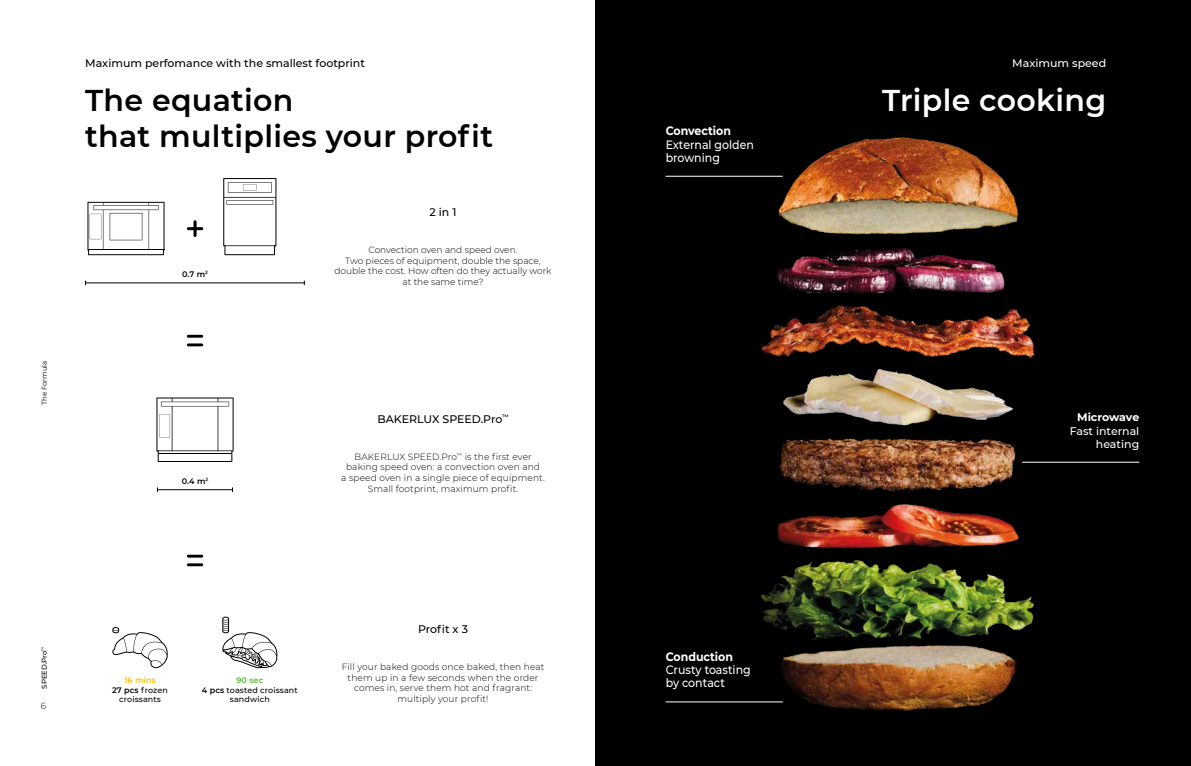
<style>
.page{position:relative;width:1191px;height:766px;background:#fff}
.page>*{position:absolute;margin:0;border:0;box-sizing:border-box;transform-origin:0 0}
.t1{font:600 30px/36px "Montserrat";letter-spacing:.01em;color:#000}
.t2{font:600 30px "Montserrat";letter-spacing:.01em;color:#fff}
.t3{font:500 12.1px/13.2px "Montserrat";color:#fff;scale:.91 1}
.t4{font:700 12.1px "Montserrat";color:#fff;scale:.91 1}
.t5{font:500 11px "Montserrat";color:#000}
.t6{font:500 11px/13.2px "Montserrat";color:#fff;text-align:right}
.t7{font:700 11px "Montserrat";letter-spacing:-.01em;color:#fff}
.t8{font:300 9px/10.8px "Montserrat";letter-spacing:.015em;color:#000;text-align:center}
.t9{font:500 8px/9.6px "Montserrat";letter-spacing:.015em;color:#000;text-align:center}
.t10{font:600 8px "Montserrat";color:#000}
.t11{font:500 7px "Montserrat";letter-spacing:-.005em;color:#000}
.t12{font:7px "Montserrat";color:#000}
.s1{font-weight:600;color:#fcc002}
.s2{font-weight:600}
.s3{font-weight:600;color:#5eb135}
</style>
<div class="page">
<div style="left:595px;top:0;width:596px;height:765px;background:#000"></div>
<img style="left:665px;top:137px;width:475px;height:574px">
<svg style="left:187px;top:220px;width:16px;height:17px"></svg>
<svg style="left:187px;top:335px;width:16px;height:2px"></svg>
<hr style="left:187px;top:343px;width:16px;height:3px;background:#000">
<hr style="left:187px;top:554px;width:16px;height:3px;background:#000">
<hr style="left:187px;top:563px;width:16px;height:3px;background:#000">
<hr style="left:86px;top:282px;width:218px;height:1px;background:#000">
<hr style="left:157px;top:489px;width:75px;height:1px;background:#000">
<hr style="left:666px;top:176px;width:116px;height:1px;background:#fff">
<hr style="left:1022px;top:462px;width:117px;height:1px;background:#fff">
<hr style="left:666px;top:701px;width:116px;height:1px;background:#fff">
<svg style="left:112px;top:627px;width:56px;height:41px"></svg>
<svg style="left:156px;top:397px;width:77px;height:64px"></svg>
<hr style="left:158px;top:453px;width:74px;height:1px;background:#000">
<svg style="left:223px;top:178px;width:53px;height:77px"></svg>
<svg style="left:87px;top:202px;width:77px;height:53px"></svg>
<hr style="left:88px;top:249px;width:76px;height:1px;background:#000">
<svg style="left:222px;top:616px;width:56px;height:52px"></svg>
<p class="t12" style="left:40px;top:405px;width:46px;rotate:-90deg">The Formula</p>
<p class="t5" style="left:85px;top:56px;width:281px">Maximum perfomance with the smallest footprint</p>
<h1 class="t1" style="left:85px;top:81px;width:409px">The equation<br>that multiplies your profit</h1>
<p class="t10" style="left:182px;top:268px;width:27px">0.7 m<sup>2</sup></p>
<p class="t10" style="left:182px;top:475px;width:28px">0.4 m<sup>2</sup></p>
<p class="t5" style="left:429px;top:204px;width:28px">2 in 1</p>
<p class="t8" style="left:334px;top:244px;width:219px">Convection oven and speed oven.<br>Two pieces of equipment, double the space, double the cost. How often do they actually work at the same time?</p>
<p class="t5" style="left:377px;top:411px;width:133px">BAKERLUX SPEED.Pro<sup>™</sup></p>
<p class="t8" style="left:341px;top:450px;width:205px">BAKERLUX SPEED.Pro<sup>™</sup> is the first ever baking speed oven: a convection oven and<br>a speed oven in a single piece of equipment.<br>Small footprint, maximum profit.</p>
<p class="t11" style="left:40px;top:688px;width:44px;rotate:-90deg">SPEED.Pro<sup>™</sup></p>
<p class="t8" style="left:41px;top:700px;width:7px">6</p>
<p class="t9" style="left:112px;top:674px;width:57px"><span class="s1">16 mins<br></span><span class="s2">27 pcs</span> frozen croissants</p>
<p class="t9" style="left:202px;top:674px;width:97px"><span class="s3">90 sec<br></span><span class="s2">4 pcs</span> toasted croissant sandwich</p>
<p class="t5" style="left:418px;top:621px;width:51px">Profit x 3</p>
<p class="t8" style="left:342px;top:660px;width:204px">Fill your baked goods once baked, then heat them up in a few seconds when the order comes in, serve them hot and fragrant: multiply your profit!</p>
<h2 class="t4" style="left:665px;top:122px;width:73px">Convection</h2>
<h2 class="t3" style="left:665px;top:137px;width:99px">External golden browning</h2>
<h2 class="t4" style="left:665px;top:647px;width:76px">Conduction</h2>
<h2 class="t3" style="left:665px;top:662px;width:95px">Crusty toasting by contact</h2>
<p class="t6" style="left:1012px;top:56px;width:95px">Maximum speed</p>
<h1 class="t2" style="left:882px;top:79px;width:225px">Triple cooking</h1>
<p class="t7" style="left:1077px;top:409px;width:64px">Microwave</p>
<p class="t6" style="left:1069px;top:423px;width:71px">Fast internal heating</p>
</div>
